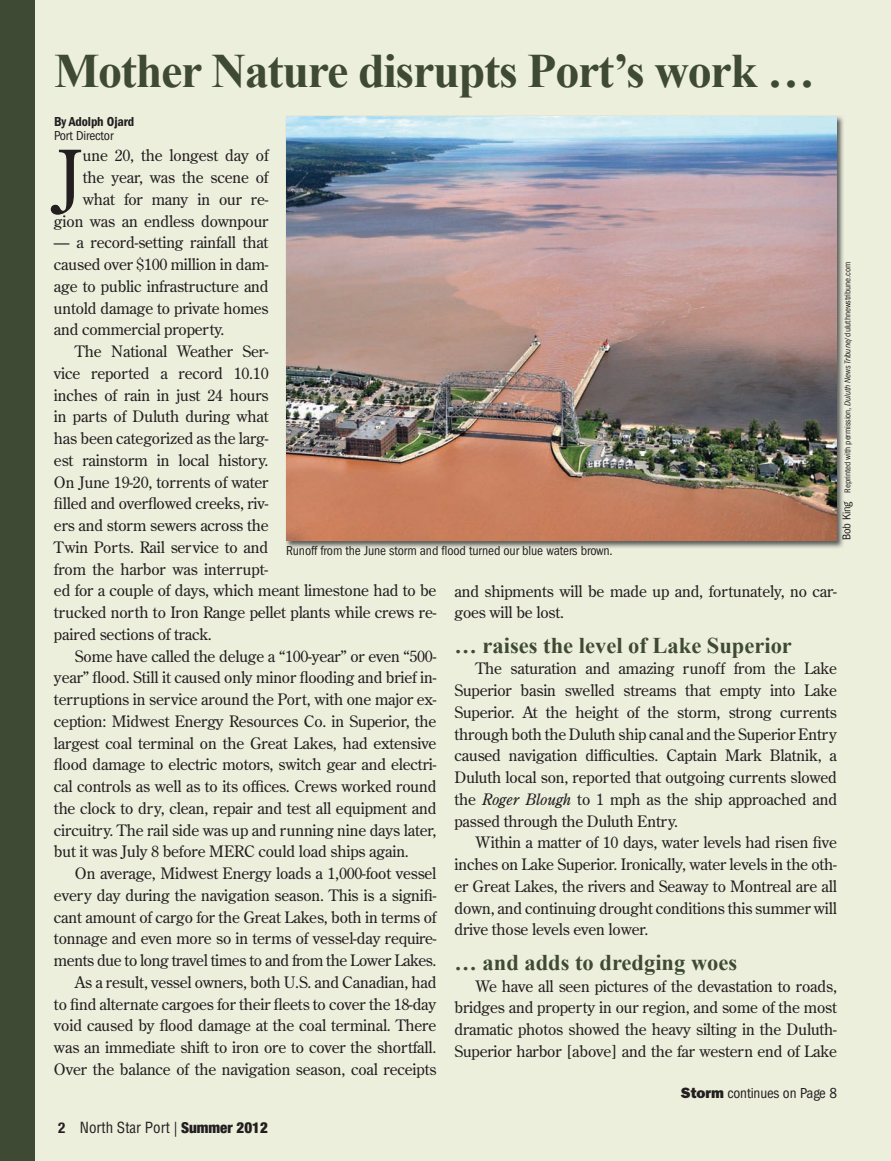
<style>
.page{position:relative;width:891px;height:1161px;background:#edefdd}
.page>*{position:absolute;margin:0;border:0;box-sizing:border-box;transform-origin:0 0}
.t1{font:75.15px "Century Old Style";color:#231f20}
.t2{font:700 48px "Times New Roman";letter-spacing:-.025em;color:#3f4a34}
.t3{font:700 22.5px "Times New Roman";color:#3f4a34}
.t4{font:15.75px/21.8px "Century Old Style";letter-spacing:-.01em;color:#231f20;text-align:justify}
.t5{font:condensed 15px "Helvetica";color:#231f20}
.t6{font:condensed 15px "Franklin Gothic";letter-spacing:-.01em;color:#231f20}
.t7{font:condensed 13.5px "Franklin Gothic";letter-spacing:-.01em;color:#231f20}
.t8{font:600 condensed 13.5px "Franklin Gothic";letter-spacing:-.01em;color:#231f20}
.t9{font:condensed 9px "Franklin Gothic";letter-spacing:-.01em;color:#231f20}
.s1{font-size:12px}
.s2{font-style:italic}
.s3{font-family:"Helvetica Neue";font-weight:700}
.s4{font-family:"Helvetica Neue";font-weight:900}
.s5{font-weight:800;font-stretch:normal}
</style>
<div class="page">
<img style="left:286px;top:116px;width:558px;height:432px">
<img style="left:842px;top:496px;width:2px;height:43px">
<img style="left:287px;top:117px;width:550px;height:424px">
<div style="left:0;top:0;width:35px;height:1161px;background:#3f4a34"></div>
<h2 class="t2" style="left:54px;top:43px;width:763px">Mother Nature disrupts Port’s work …</h2>
<p class="t8" style="left:54px;top:114px;width:82px">By Adolph Ojard</p>
<p class="t7" style="left:54px;top:127px;width:61px">Port Director</p>
<h1 class="t1" style="left:54px;top:129px;width:31px">J</h1>
<p class="t4" style="left:54px;top:144px;width:216px;text-align:right">une 20, the longest day of<br>the year, was the scene of what for many in our re&shy;gion was an endless downpour</p>
<p class="t4" style="left:54px;top:231px;width:216px">— a record-setting rainfall that caused over $100 million in dam&shy;age to public infrastructure and untold damage to private homes and commercial property.</p>
<p class="t4" style="left:54px;top:340px;width:384px;text-align:left;text-indent:21px">The National Weather Ser-<br>vice reported a record 10.10<br>inches of rain in just 24 hours<br>in parts of Duluth during what<br>has been categorized as the larg-<br>est rainstorm in local history.<br>On June 19-20, torrents of water<br>filled and overflowed creeks, riv-<br>ers and storm sewers across the<br>Twin Ports. Rail service to and<br>from the harbor was interrupt-<br>ed for a couple of days, which meant limestone had to be trucked north to Iron Range pellet plants while crews re&shy;paired sections of track.</p>
<p class="t4" style="left:54px;top:645px;width:384px;text-indent:21px">Some have called the deluge a “100-year” or even “500- year” flood. Still it caused only minor flooding and brief in&shy;terruptions in service around the Port, with one major ex&shy;ception: Midwest Energy Resources Co. in Superior, the largest coal terminal on the Great Lakes, had extensive flood damage to electric motors, switch gear and electri&shy;cal controls as well as to its offices. Crews worked round the clock to dry, clean, repair and test all equipment and circuitry. The rail side was up and running nine days later, but it was July 8 before MERC could load ships again.</p>
<p class="t4" style="left:54px;top:862px;width:384px;text-align:right">On average, Midwest Energy loads a 1,000-foot vessel every day during the navigation season. This is a signifi&shy;cant amount of cargo for the Great Lakes, both in terms of tonnage and even more so in terms of vessel-day require&shy;ments due to long travel times to and from the Lower Lakes.<br>As a result, vessel owners, both U.S. and Canadian, had<br>to find alternate cargoes for their fleets to cover the 18-day void caused by flood damage at the coal terminal. There was an immediate shift to iron ore to cover the shortfall.<br>Over the balance of the navigation season, coal receipts</p>
<p class="t9" style="left:842px;top:540px;width:280px;rotate:-90deg"><span class="s1">Bob King</span> Reprinted with permission, <span class="s2">Duluth News Tribune</span>/duluthnewstribune.com</p>
<p class="t7" style="left:286px;top:543px;width:328px">Runoff from the June storm and flood turned our blue waters brown.</p>
<p class="t4" style="left:455px;top:580px;width:384px">and shipments will be made up and, fortunately, no car&shy;goes will be lost.</p>
<h3 class="t3" style="left:454px;top:632px;width:339px">… raises the level of Lake Superior</h3>
<p class="t4" style="left:455px;top:658px;width:384px;text-indent:21px">The saturation and amazing runoff from the Lake Superior basin swelled streams that empty into Lake Superior. At the height of the storm, strong currents through both the Duluth ship canal and the Superior Entry caused navigation difficulties. Captain Mark Blatnik, a Duluth local son, reported that outgoing currents slowed the <span class="s2">Roger Blough</span> to 1 mph as the ship approached and passed through the Duluth Entry.</p>
<p class="t4" style="left:455px;top:832px;width:384px;text-indent:21px">Within a matter of 10 days, water levels had risen five inches on Lake Superior. Ironically, water levels in the oth&shy;er Great Lakes, the rivers and Seaway to Montreal are all down, and continuing drought conditions this summer will drive those levels even lower.</p>
<h3 class="t3" style="left:454px;top:949px;width:284px">… and adds to dredging woes</h3>
<p class="t4" style="left:455px;top:975px;width:384px;text-indent:21px">We have all seen pictures of the devastation to roads, bridges and property in our region, and some of the most dramatic photos showed the heavy silting in the Duluth-Superior harbor [above] and the far western end of Lake</p>
<p class="t5" style="left:58px;top:1118px;width:211px"><span class="s3">2</span> North Star Port | <span class="s4">Summer 2012</span></p>
<p class="t6" style="left:681px;top:1084px;width:157px"><span class="s5">Storm</span> continues on Page 8</p>
</div>
